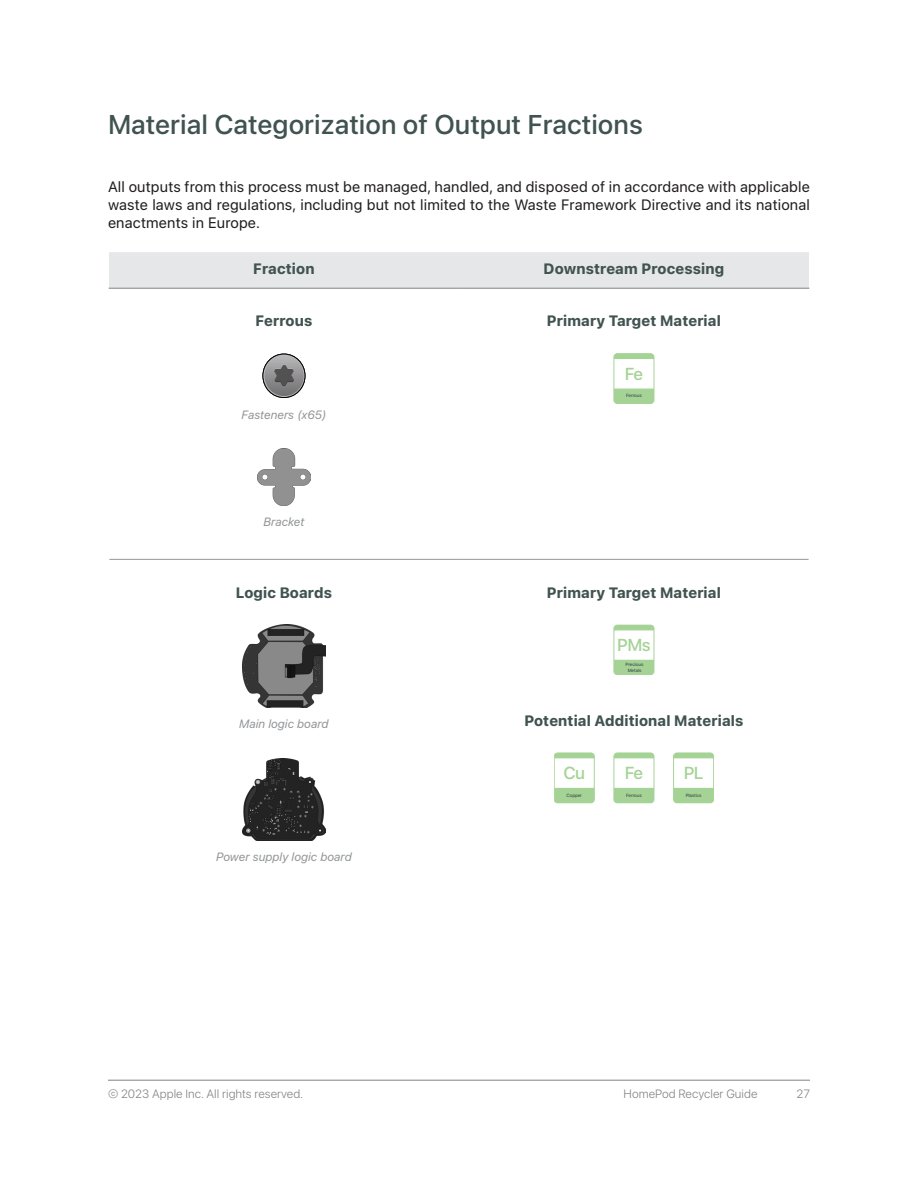
<style>
.page{position:relative;width:918px;height:1188px;background:#fff}
.page>*{position:absolute;margin:0;border:0;box-sizing:border-box;transform-origin:0 0}
.Heading_1{font:500 27px "SF Hello";color:#415350}
.t1{font:500 17.25px "SF Hello";letter-spacing:-.04em;color:#a5d396}
.Paragraph{font:15px/18px "SF Hello";letter-spacing:.01em;color:#231f20;text-align:justify}
.Table_Header{font:700 15px "SF Hello";letter-spacing:.01em;color:#415350}
.Table_Header__potent{font:700 15px "SF Hello";letter-spacing:.01em;color:#415350}
.Table_Object_Descrip{font:italic 12px "SF Hello";color:#939598}
.t2{font:300 12px "SF Hello";color:#808285}
.t3{font:500 4.65px/5.7px "SF Hello";letter-spacing:-.02em;color:#41524f;text-align:center}
</style>
<div class="page">
<hr style="left:108px;top:1080px;width:702px;height:1px;background:#808285">
<div style="left:109px;top:252px;width:700px;height:36px;background:#e6e7e9"></div>
<hr style="left:459px;top:288px;width:350px;height:1px;background:#808285">
<hr style="left:109px;top:288px;width:350px;height:1px;background:#808285">
<hr style="left:109px;top:559px;width:350px;height:1px;background:#939598">
<hr style="left:459px;top:559px;width:350px;height:1px;background:#939598">
<div style="left:263px;top:354px;width:42px;height:44px;border:1px solid #050504;border-radius:50%"></div>
<svg style="left:265px;top:356px;width:39px;height:40px;background:#8d8d8d"></svg>
<img style="left:258px;top:449px;width:52px;height:56px">
<svg style="left:614px;top:388px;width:40px;height:16px"></svg>
<svg style="left:614px;top:353px;width:40px;height:6px"></svg>
<div style="left:614px;top:353px;width:40px;height:51px;border:1px solid #a5d396;border-radius:3px"></div>
<img style="left:243px;top:625px;width:82px;height:82px">
<img style="left:243px;top:758px;width:82px;height:82px">
<svg style="left:614px;top:659px;width:40px;height:16px"></svg>
<svg style="left:614px;top:625px;width:40px;height:6px"></svg>
<div style="left:614px;top:625px;width:40px;height:50px;border:1px solid #a5d396;border-radius:3px"></div>
<svg style="left:554px;top:787px;width:41px;height:16px"></svg>
<svg style="left:554px;top:753px;width:41px;height:6px"></svg>
<div style="left:554px;top:753px;width:41px;height:50px;border:1px solid #a5d396;border-radius:3px"></div>
<svg style="left:614px;top:787px;width:40px;height:16px"></svg>
<svg style="left:614px;top:753px;width:40px;height:6px"></svg>
<div style="left:614px;top:753px;width:40px;height:50px;border:1px solid #a5d396;border-radius:3px"></div>
<svg style="left:673px;top:787px;width:41px;height:16px"></svg>
<svg style="left:673px;top:753px;width:41px;height:6px"></svg>
<div style="left:673px;top:753px;width:41px;height:50px;border:1px solid #a5d396;border-radius:3px"></div>
<p class="Heading_1" style="left:108px;top:109px;width:536px">Material Categorization of Output Fractions</p>
<p class="Paragraph" style="left:108px;top:178px;width:704px">All outputs from this process must be managed, handled, and disposed of in accordance with applicable waste laws and regulations, including but not limited to the Waste Framework Directive and its national enactments in Europe.</p>
<p class="Table_Header" style="left:253px;top:260px;width:63px">Fraction</p>
<p class="Table_Header" style="left:544px;top:260px;width:182px">Downstream Processing</p>
<p class="Table_Header" style="left:255px;top:313px;width:58px">Ferrous</p>
<p class="Table_Header" style="left:547px;top:313px;width:175px">Primary Target Material</p>
<p class="t1" style="left:625px;top:364px;width:20px">Fe</p>
<p class="t3" style="left:626px;top:393px;width:17px">Ferrous</p>
<p class="Table_Object_Descrip" style="left:242px;top:408px;width:86px">Fasteners (x65)</p>
<p class="Table_Object_Descrip" style="left:263px;top:515px;width:43px">Bracket</p>
<p class="Table_Header" style="left:236px;top:584px;width:98px">Logic Boards</p>
<p class="Table_Object_Descrip" style="left:239px;top:717px;width:91px">Main logic board</p>
<p class="Table_Object_Descrip" style="left:216px;top:850px;width:137px">Power supply logic board</p>
<p class="Table_Header" style="left:547px;top:584px;width:175px">Primary Target Material</p>
<p class="t1" style="left:617px;top:635px;width:35px">PMs</p>
<p class="t3" style="left:626px;top:661px;width:19px">Precious<br>Metals</p>
<p class="Table_Header__potent" style="left:524px;top:712px;width:221px">Potential Additional Materials</p>
<p class="t1" style="left:563px;top:763px;width:23px">Cu</p>
<p class="t3" style="left:567px;top:792px;width:17px">Copper</p>
<p class="t1" style="left:625px;top:763px;width:20px">Fe</p>
<p class="t3" style="left:626px;top:792px;width:17px">Ferrous</p>
<p class="t1" style="left:684px;top:763px;width:21px">PL</p>
<p class="t3" style="left:686px;top:792px;width:17px">Plastics</p>
<p class="t2" style="left:108px;top:1087px;width:197px">© 2023 Apple Inc. All rights reserved.</p>
<p class="t2" style="left:624px;top:1087px;width:135px">HomePod Recycler Guide</p>
<p class="t2" style="left:797px;top:1087px;width:15px">27</p>
</div>
